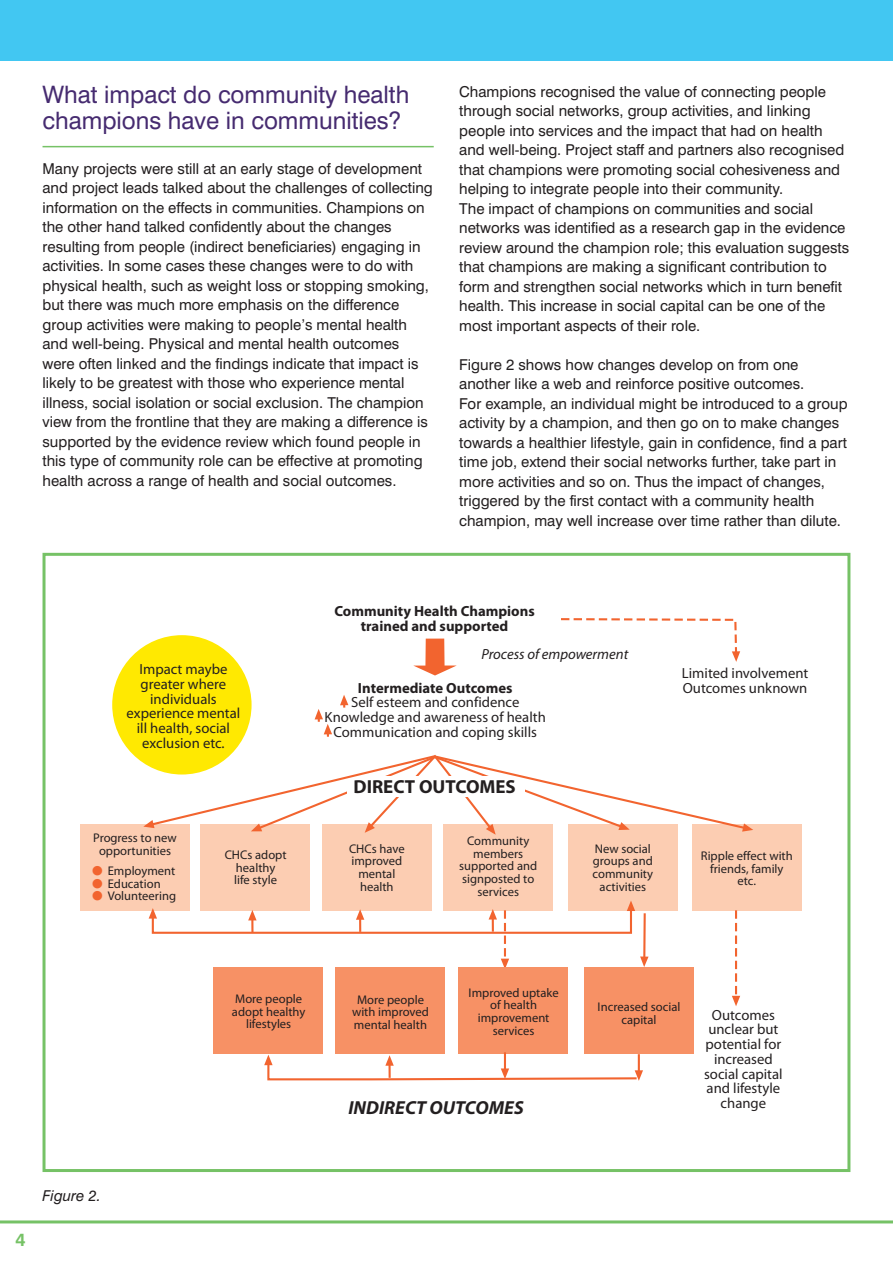
<style>
.page{position:relative;width:893px;height:1263px;background:#fff}
.page>*{position:absolute;margin:0;border:0;box-sizing:border-box;transform-origin:0 0}
.t1{font:24px/25.5px "Swiss 721 BT";color:#462b70}
.t2{font:italic 700 18.9px "Myriad Pro";color:#231f20}
.t3{font:700 18.9px "Myriad Pro";color:#231f20}
.t4{font:700 18px "Swiss 721 BT";color:#76c266}
.t5{font:15px/19.5px "Swiss 721 BT";color:#231f20}
.t6{font:italic 15px "Swiss 721 BT";color:#231f20}
.t7{font:14.7px/14.7px "Myriad Pro";color:#231f20;text-align:center}
.t8{font:700 14.7px/14.7px "Myriad Pro";color:#231f20;text-align:center}
.t9{font:italic 14.7px "Myriad Pro";color:#231f20}
.t10{font:12.6px/12.6px "Myriad Pro";color:#231f20;text-align:center}
</style>
<div class="page">
<div style="left:0;top:0;width:893px;height:61px;background:#42c7f2"></div>
<hr style="left:0;top:1220px;width:893px;height:3px;background:#76c266">
<div style="left:80px;top:824px;width:110px;height:86px;background:#fccdb2"></div>
<div style="left:200px;top:824px;width:110px;height:86px;background:#fccdb2"></div>
<div style="left:322px;top:824px;width:110px;height:86px;background:#fccdb2"></div>
<div style="left:443px;top:824px;width:110px;height:86px;background:#fccdb2"></div>
<div style="left:568px;top:824px;width:110px;height:86px;background:#fccdb2"></div>
<div style="left:692px;top:824px;width:110px;height:86px;background:#fccdb2"></div>
<svg style="left:561px;top:618px;width:179px;height:44px"></svg>
<div style="left:112px;top:635px;width:140px;height:139px;background:#ffe901;border-radius:50%"></div>
<svg style="left:413px;top:638px;width:44px;height:37px"></svg>
<svg style="left:150px;top:754px;width:592px;height:76px"></svg>
<svg style="left:143px;top:820px;width:12px;height:8px"></svg>
<svg style="left:742px;top:823px;width:11px;height:9px"></svg>
<svg style="left:732px;top:910px;width:8px;height:96px"></svg>
<div style="left:214px;top:967px;width:109px;height:86px;background:#f79165"></div>
<div style="left:335px;top:968px;width:110px;height:86px;background:#f79165"></div>
<div style="left:458px;top:967px;width:110px;height:86px;background:#f79165"></div>
<div style="left:584px;top:968px;width:110px;height:86px;background:#f79165"></div>
<svg style="left:264px;top:1052px;width:379px;height:29px"></svg>
<svg style="left:149px;top:901px;width:499px;height:68px"></svg>
<svg style="left:315px;top:709px;width:17px;height:28px"></svg>
<svg style="left:340px;top:695px;width:8px;height:13px"></svg>
<div style="left:43px;top:553px;width:807px;height:619px;border:3px solid #76c266"></div>
<hr style="left:43px;top:146px;width:391px;height:1px;background:#76c266">
<h1 class="t1" style="left:43px;top:82px;width:368px">What impact do community health champions have in communities?</h1>
<p class="t5" style="left:43px;top:158px;width:392px">Many projects were still at an early stage of development and project leads talked about the challenges of collecting information on the effects in communities. Champions on the other hand talked confidently about the changes resulting from people (indirect beneficiaries) engaging in activities. In some cases these changes were to do with physical health, such as weight loss or stopping smoking, but there was much more emphasis on the difference group activities were making to people’s mental health and well-being. Physical and mental health outcomes were often linked and the findings indicate that impact is likely to be greatest with those who experience mental illness, social isolation or social exclusion. The champion view from the frontline that they are making a difference is supported by the evidence review which found people in this type of community role can be effective at promoting health across a range of health and social outcomes.</p>
<p class="t5" style="left:459px;top:81px;width:391px">Champions recognised the value of connecting people through social networks, group activities, and linking people into services and the impact that had on health and well-being. Project staff and partners also recognised that champions were promoting social cohesiveness and helping to integrate people into their community.<br>The impact of champions on communities and social networks was identified as a research gap in the evidence review around the champion role; this evaluation suggests that champions are making a significant contribution to form and strengthen social networks which in turn benefit health. This increase in social capital can be one of the most important aspects of their role.</p>
<p class="t5" style="left:459px;top:354px;width:390px">Figure 2 shows how changes develop on from one another like a web and reinforce positive outcomes.<br>For example, an individual might be introduced to a group activity by a champion, and then go on to make changes towards a healthier lifestyle, gain in confidence, find a part time job, extend their social networks further, take part in more activities and so on. Thus the impact of changes, triggered by the first contact with a community health champion, may well increase over time rather than dilute.</p>
<p class="t7" style="left:127px;top:662px;width:115px">Impact maybe greater where individuals experience mental ill health, social exclusion etc.</p>
<p class="t8" style="left:334px;top:603px;width:202px">Community Health Champions trained and supported</p>
<p class="t9" style="left:481px;top:645px;width:148px">Process of empowerment</p>
<p class="t8" style="left:358px;top:680px;width:156px">Intermediate Outcomes</p>
<p class="t7" style="left:325px;top:695px;width:223px">Self esteem and confidence<br>Knowledge and awareness of health<br>Communication and coping skills</p>
<p class="t3" style="left:354px;top:774px;width:164px">DIRECT OUTCOMES</p>
<p class="t7" style="left:682px;top:665px;width:128px;text-align:left">Limited involvement<br>Outcomes unknown</p>
<p class="t10" style="left:93px;top:832px;width:85px">Progress to new opportunities</p>
<p class="t10" style="left:108px;top:864px;width:70px;text-align:left">Employment<br>Education<br>Volunteering</p>
<p class="t10" style="left:225px;top:848px;width:63px">CHCs adopt healthy<br>life style</p>
<p class="t10" style="left:349px;top:842px;width:57px">CHCs have improved mental health</p>
<p class="t10" style="left:459px;top:834px;width:79px">Community members supported and signposted to services</p>
<p class="t10" style="left:593px;top:842px;width:62px">New social groups and community activities</p>
<p class="t10" style="left:701px;top:849px;width:94px">Ripple effect with friends, family etc.</p>
<p class="t4" style="left:16px;top:1229px;width:12px">4</p>
<p class="t6" style="left:43px;top:1186px;width:60px">Figure 2.</p>
<p class="t10" style="left:232px;top:992px;width:75px">More people adopt healthy lifestyles</p>
<p class="t10" style="left:352px;top:993px;width:78px">More people with improved mental health</p>
<p class="t10" style="left:469px;top:986px;width:92px">Improved uptake of health improvement services</p>
<p class="t2" style="left:348px;top:1095px;width:177px">INDIRECT OUTCOMES</p>
<p class="t10" style="left:598px;top:1001px;width:84px">Increased social capital</p>
<p class="t7" style="left:704px;top:1007px;width:80px">Outcomes unclear but potential for increased social capital and lifestyle change</p>
</div>
